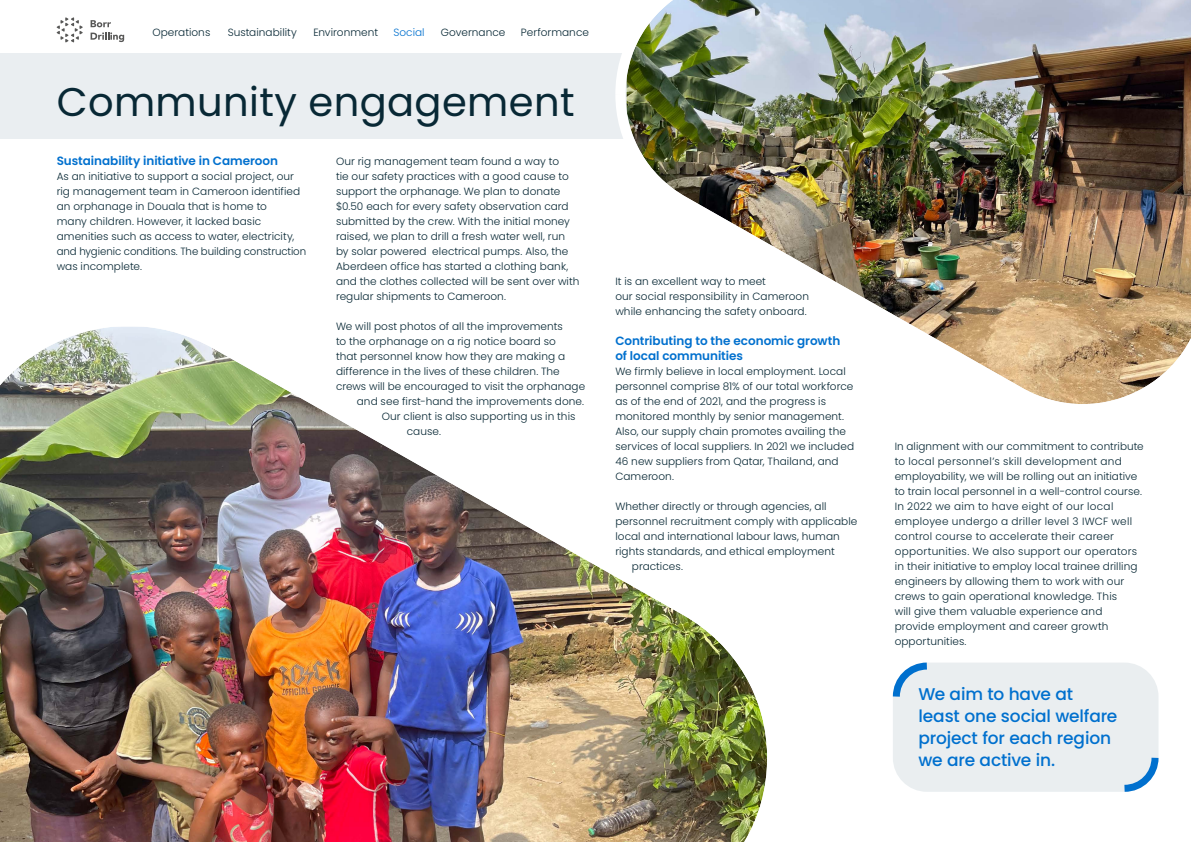
<style>
.page{position:relative;width:1191px;height:842px;background:#fff}
.page>*{position:absolute;margin:0;border:0;box-sizing:border-box;transform-origin:0 0}
.t1{font:40px "Poppins";letter-spacing:.01em;color:#082835}
.t2{font:500 17px/22px "Poppins";letter-spacing:-.01em;color:#0070ce}
.t3{font:600 12px/15px "Poppins";letter-spacing:-.005em;color:#0070ce}
.t4{font:300 10.5px/15px "Poppins";letter-spacing:.005em;color:#082835}
.t5{font:300 10.5px "Poppins";letter-spacing:.005em;color:#0070ce}
</style>
<div class="page">
<img style="left:788px;top:0;width:403px;height:404px">
<img style="left:0;top:0;width:788px;height:842px">
<svg style="left:91px;top:20px;width:33px;height:22px"></svg>
<svg style="left:57px;top:17px;width:26px;height:25px"></svg>
<div style="left:893px;top:662px;width:265px;height:130px;background:#eaeef0;border-radius:34px"></div>
<svg style="left:892px;top:662px;width:42px;height:35px"></svg>
<svg style="left:1124px;top:751px;width:35px;height:41px"></svg>
<p class="t4" style="left:152px;top:25px;width:59px">Operations</p>
<p class="t4" style="left:228px;top:25px;width:71px">Sustainability</p>
<p class="t4" style="left:313px;top:25px;width:66px">Environment</p>
<p class="t5" style="left:393px;top:26px;width:33px">Social</p>
<p class="t4" style="left:441px;top:25px;width:66px">Governance</p>
<p class="t4" style="left:521px;top:25px;width:70px">Performance</p>
<h1 class="t1" style="left:57px;top:79px;width:519px">Community engagement</h1>
<p class="t3" style="left:57px;top:153px;width:223px">Sustainability initiative in Cameroon</p>
<p class="t4" style="left:57px;top:169px;width:251px">As an initiative to support a social project, our rig management team in Cameroon identified an orphanage in Douala that is home to<br>many children. However, it lacked basic amenities such as access to water, electricity, and hygienic conditions. The building construction was incomplete.</p>
<p class="t4" style="left:336px;top:154px;width:245px">Our rig management team found a way to<br>tie our safety practices with a good cause to support the orphanage. We plan to donate $0.50 each for every safety observation card submitted by the crew. With the initial money raised, we plan to drill a fresh water well, run by solar powered electrical pumps. Also, the Aberdeen office has started a clothing bank, and the clothes collected will be sent over with regular shipments to Cameroon.</p>
<p class="t4" style="left:336px;top:319px;width:228px">We will post photos of all the improvements</p>
<p class="t4" style="left:336px;top:334px;width:221px">to the orphanage on a rig notice board so</p>
<p class="t4" style="left:336px;top:349px;width:231px">that personnel know how they are making a</p>
<p class="t4" style="left:336px;top:364px;width:225px">difference in the lives of these children. The</p>
<p class="t4" style="left:336px;top:379px;width:251px">crews will be encouraged to visit the orphanage</p>
<p class="t4" style="left:357px;top:394px;width:229px">and see first-hand the improvements done.</p>
<p class="t4" style="left:382px;top:409px;width:195px">Our client is also supporting us in this</p>
<p class="t4" style="left:407px;top:424px;width:36px">cause.</p>
<p class="t4" style="left:615px;top:274px;width:195px">It is an excellent way to meet<br>our social responsibility in Cameroon while enhancing the safety onboard.</p>
<p class="t3" style="left:615px;top:333px;width:227px">Contributing to the economic growth of local communities</p>
<p class="t4" style="left:615px;top:364px;width:240px">We firmly believe in local employment. Local personnel comprise 81% of our total workforce as of the end of 2021, and the progress is monitored monthly by senior management.<br>Also, our supply chain promotes availing the services of local suppliers. In 2021 we included 46 new suppliers from Qatar, Thailand, and Cameroon.</p>
<p class="t4" style="left:615px;top:499px;width:213px">Whether directly or through agencies, all</p>
<p class="t4" style="left:615px;top:514px;width:243px">personnel recruitment comply with applicable</p>
<p class="t4" style="left:615px;top:529px;width:226px">local and international labour laws, human</p>
<p class="t4" style="left:615px;top:544px;width:221px">rights standards, and ethical employment</p>
<p class="t4" style="left:632px;top:559px;width:52px">practices.</p>
<p class="t4" style="left:894px;top:439px;width:250px">In alignment with our commitment to contribute to local personnel’s skill development and employability, we will be rolling out an initiative to train local personnel in a well-control course.<br>In 2022 we aim to have eight of our local employee undergo a driller level 3 IWCF well control course to accelerate their career opportunities. We also support our operators in their initiative to employ local trainee drilling engineers by allowing them to work with our crews to gain operational knowledge. This<br>will give them valuable experience and provide employment and career growth opportunities.</p>
<h2 class="t2" style="left:918px;top:683px;width:201px">We aim to have at least one social welfare project for each region we are active in.</h2>
</div>
